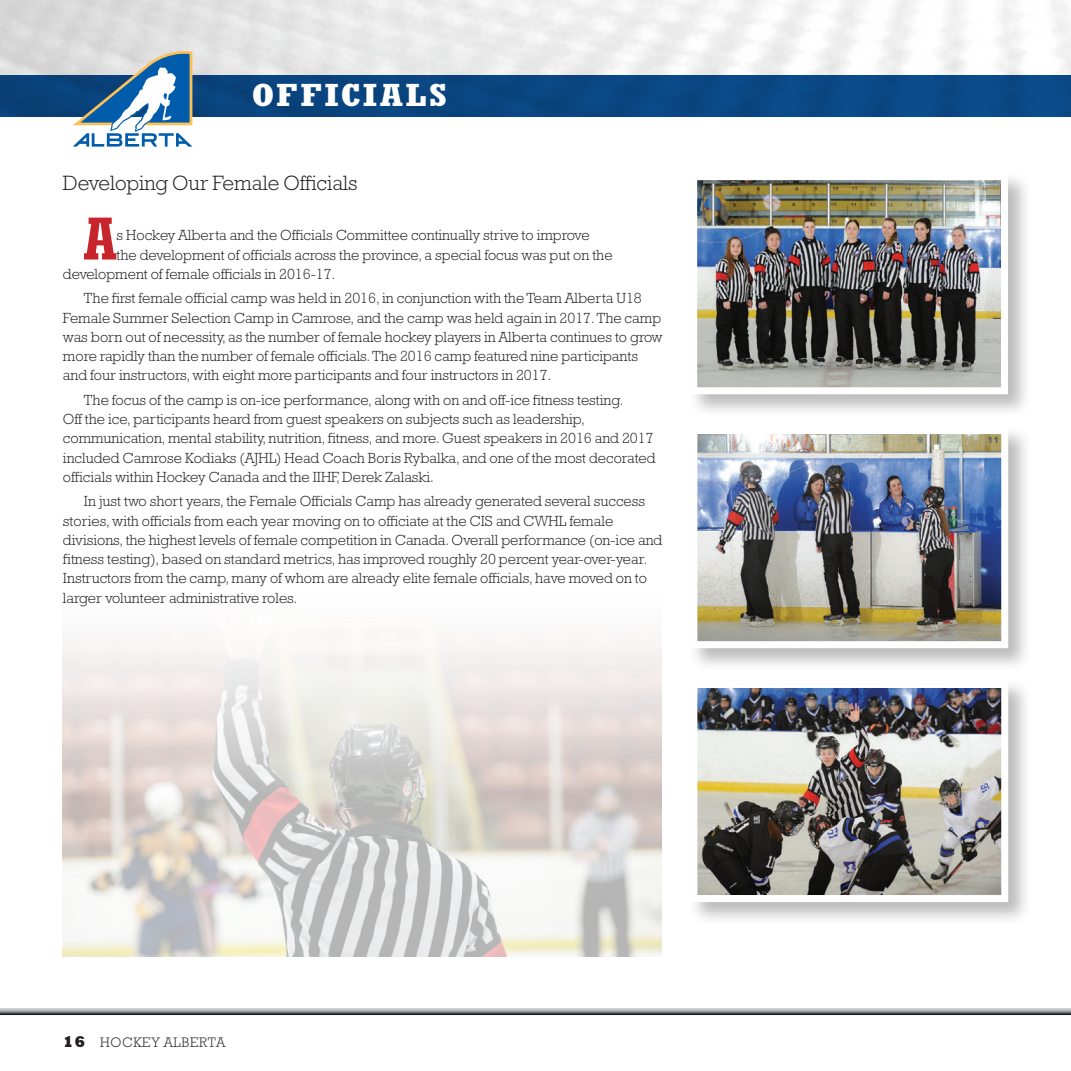
<style>
.page{position:relative;width:1071px;height:1071px;background:#fff}
.page>*{position:absolute;margin:0;border:0;box-sizing:border-box;transform-origin:0 0}
.t1{font:700 condensed 59.68px "Rockwell";color:#c8242b}
.t2{font:700 condensed 31.5px "Rockwell";letter-spacing:.055em;color:#fff;scale:1.3 1}
.t3{font:300 21px "Rockwell";color:#231f20}
.t4{font:300 14.88px/19.2px "Rockwell";color:#231f20}
.t5{font:300 14px "Rockwell";letter-spacing:.05em;color:#231f20}
.s1{font-weight:800;font-size:15.75px}
</style>
<div class="page">
<svg style="left:0;top:1008px;width:1071px;height:7px;background:#868789"></svg>
<img style="left:0;top:0;width:1071px;height:117px">
<img style="left:63px;top:640px;width:598px;height:316px">
<svg style="left:73px;top:48px;width:119px;height:99px"></svg>
<div style="left:688px;top:171px;width:343px;height:247px;background:#231f20;opacity:.3"></div>
<img style="left:698px;top:181px;width:302px;height:205px">
<div style="left:690px;top:173px;width:318px;height:221px;border:7px solid #fff"></div>
<div style="left:688px;top:425px;width:343px;height:247px;background:#231f20;opacity:.3"></div>
<img style="left:698px;top:435px;width:302px;height:205px">
<div style="left:690px;top:427px;width:318px;height:221px;border:7px solid #fff"></div>
<div style="left:688px;top:679px;width:343px;height:247px;background:#231f20;opacity:.3"></div>
<img style="left:698px;top:689px;width:302px;height:205px">
<div style="left:690px;top:681px;width:318px;height:221px;border:7px solid #fff"></div>
<h2 class="t2" style="left:252px;top:77px;width:152px">OFFICIALS</h2>
<h3 class="t3" style="left:63px;top:170px;width:296px">Developing Our Female Officials</h3>
<h1 class="t1" style="left:84px;top:203px;width:34px">A</h1>
<p class="t4" style="left:117px;top:226px;width:474px">s Hockey Alberta and the Officials Committee continually strive to improve</p>
<p class="t4" style="left:117px;top:245px;width:497px">the development of officials across the province, a special focus was put on the</p>
<p class="t4" style="left:63px;top:264px;width:274px">development of female officials in 2016-17.</p>
<p class="t4" style="left:63px;top:289px;width:601px;text-indent:21px">The first female official camp was held in 2016, in conjunction with the Team Alberta U18<br>Female Summer Selection Camp in Camrose, and the camp was held again in 2017. The camp was born out of necessity, as the number of female hockey players in Alberta continues to grow more rapidly than the number of female officials. The 2016 camp featured nine participants and four instructors, with eight more participants and four instructors in 2017.</p>
<p class="t4" style="left:63px;top:390px;width:594px;text-indent:21px">The focus of the camp is on-ice performance, along with on and off-ice fitness testing.<br>Off the ice, participants heard from guest speakers on subjects such as leadership, communication, mental stability, nutrition, fitness, and more. Guest speakers in 2016 and 2017 included Camrose Kodiaks (AJHL) Head Coach Boris Rybalka, and one of the most decorated officials within Hockey Canada and the IIHF, Derek Zalaski.</p>
<p class="t4" style="left:63px;top:492px;width:601px;text-indent:21px">In just two short years, the Female Officials Camp has already generated several success stories, with officials from each year moving on to officiate at the CIS and CWHL female divisions, the highest levels of female competition in Canada. Overall performance (on-ice and fitness testing), based on standard metrics, has improved roughly 20 percent year-over-year.<br>Instructors from the camp, many of whom are already elite female officials, have moved on to larger volunteer administrative roles.</p>
<p class="t5" style="left:63px;top:1034px;width:164px"><span class="s1">16</span> HOCKEY ALBERTA</p>
</div>
